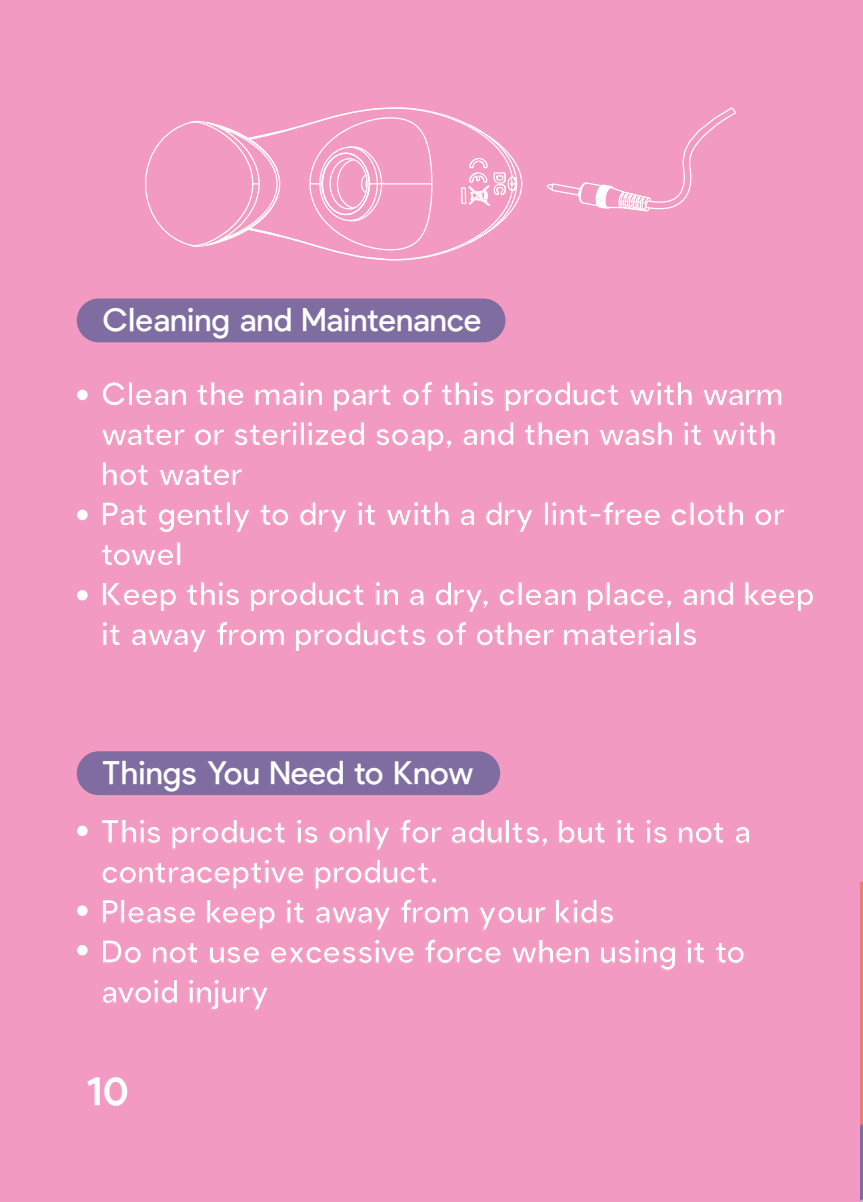
<style>
.page{position:relative;width:863px;height:1202px;background:#fff}
.page>*{position:absolute;margin:0;border:0;box-sizing:border-box;transform-origin:0 0}
.t1{font:600 40px "Pulp Display";color:#fff}
.t2{font:600 32px/40px "Pulp Display";color:#fff}
.t3{font:32px "Pulp Display";color:#fff}
</style>
<div class="page">
<div style="left:0;top:0;width:862px;height:1202px;background:#f29ac1"></div>
<hr style="left:862px;top:0;width:1px;height:1202px;background:#f29ac1">
<svg style="left:145px;top:107px;width:377px;height:154px"></svg>
<svg style="left:546px;top:107px;width:190px;height:105px"></svg>
<div style="left:77px;top:298px;width:428px;height:44px;background:#7f6da1;border-radius:22px"></div>
<div style="left:77px;top:751px;width:423px;height:44px;background:#7f6da1;border-radius:22px"></div>
<div style="left:77px;top:389px;width:11px;height:12px;background:#fff;border-radius:50%"></div>
<div style="left:76px;top:389px;width:12px;height:12px;border:1px solid #f29ac1;border-radius:50%"></div>
<div style="left:77px;top:509px;width:11px;height:12px;background:#fff;border-radius:50%"></div>
<div style="left:76px;top:509px;width:12px;height:12px;border:1px solid #f29ac1;border-radius:50%"></div>
<div style="left:77px;top:589px;width:11px;height:12px;background:#fff;border-radius:50%"></div>
<div style="left:76px;top:589px;width:12px;height:12px;border:1px solid #f29ac1;border-radius:50%"></div>
<div style="left:77px;top:825px;width:11px;height:12px;background:#fff;border-radius:50%"></div>
<div style="left:76px;top:825px;width:12px;height:12px;border:1px solid #f29ac1;border-radius:50%"></div>
<div style="left:77px;top:944px;width:11px;height:12px;background:#fff;border-radius:50%"></div>
<div style="left:76px;top:944px;width:12px;height:12px;border:1px solid #f29ac1;border-radius:50%"></div>
<div style="left:77px;top:905px;width:11px;height:11px;background:#fff;border-radius:50%"></div>
<div style="left:76px;top:905px;width:12px;height:12px;border:1px solid #f29ac1;border-radius:50%"></div>
<svg style="left:860px;top:881px;width:2px;height:321px"></svg>
<p class="t3" style="left:102px;top:307px;width:380px">Cleaning and Maintenance</p>
<p class="t2" style="left:101px;top:377px;width:714px">Clean the main part of this product with warm water or sterilized soap, and then wash it with hot water<br>Pat gently to dry it with a dry lint-free cloth or towel<br>Keep this product in a dry, clean place, and keep it away from products of other materials</p>
<p class="t3" style="left:102px;top:759px;width:372px">Things You Need to Know</p>
<p class="t2" style="left:101px;top:814px;width:651px">This product is only for adults, but it is not a contraceptive product.<br>Please keep it away from your kids<br>Do not use excessive force when using it to avoid injury</p>
<p class="t1" style="left:86px;top:1074px;width:45px">10</p>
</div>
